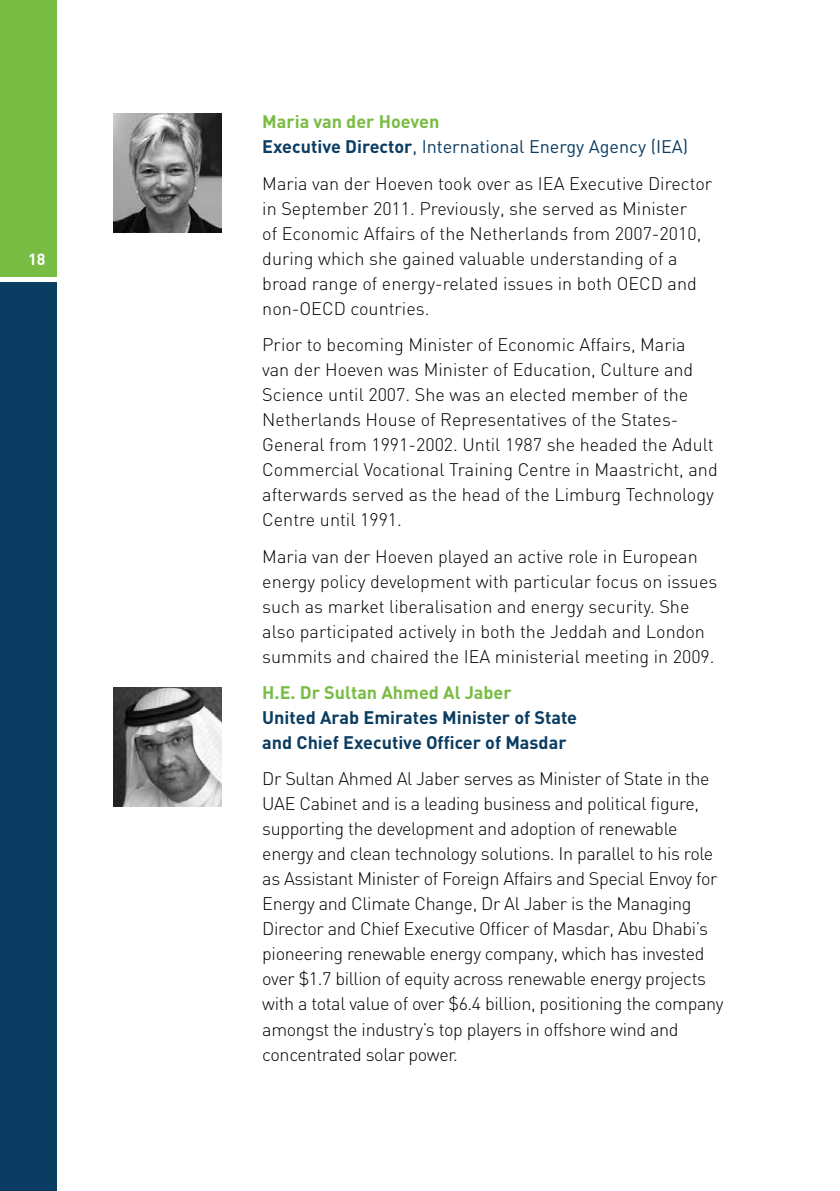
<style>
.page{position:relative;width:840px;height:1191px;background:#fff}
.page>*{position:absolute;margin:0;border:0;box-sizing:border-box;transform-origin:0 0}
.t1{font:300 18px/25px "DIN";color:#000}
.t2{font:300 18px/25px "DIN";letter-spacing:-.02em;color:#000}
.t3{font:18px/25px "DIN";color:#0b3c61}
.t4{font:700 18px/25px "DIN";color:#0b3c61}
.t5{font:700 18px "DIN";color:#79bc43}
.t6{font:700 16px "DIN";color:#fff}
.s1{font-weight:700;color:#79bc43}
.s2{font-weight:700}
</style>
<div class="page">
<div style="left:0;top:0;width:57px;height:277px;background:#79bc43"></div>
<div style="left:0;top:282px;width:57px;height:909px;background:#0b3c61"></div>
<img style="left:113px;top:113px;width:108px;height:119px">
<img style="left:113px;top:687px;width:108px;height:120px">
<p class="t6" style="left:28px;top:249px;width:19px">18</p>
<p class="t3" style="left:262px;top:109px;width:427px"><span class="s1">Maria van der Hoeven<br></span><span class="s2">Executive Director</span>, International Energy Agency (IEA)</p>
<p class="t1" style="left:262px;top:171px;width:451px">Maria van der Hoeven took over as IEA Executive Director in September 2011. Previously, she served as Minister<br>of Economic Affairs of the Netherlands from 2007-2010, during which she gained valuable understanding of a broad range of energy-related issues in both OECD and non-OECD countries.</p>
<p class="t1" style="left:262px;top:332px;width:457px">Prior to becoming Minister of Economic Affairs, Maria<br>van der Hoeven was Minister of Education, Culture and Science until 2007. She was an elected member of the Netherlands House of Representatives of the States-General from 1991-2002. Until 1987 she headed the Adult Commercial Vocational Training Centre in Maastricht, and afterwards served as the head of the Limburg Technology Centre until 1991.</p>
<p class="t1" style="left:262px;top:543px;width:456px">Maria van der Hoeven played an active role in European energy policy development with particular focus on issues such as market liberalisation and energy security. She also participated actively in both the Jeddah and London summits and chaired the IEA ministerial meeting in 2009.</p>
<p class="t5" style="left:262px;top:680px;width:251px">H.E. Dr Sultan Ahmed Al Jaber</p>
<p class="t4" style="left:262px;top:704px;width:316px">United Arab Emirates Minister of State and Chief Executive Officer of Masdar</p>
<p class="t2" style="left:262px;top:766px;width:462px">Dr Sultan Ahmed Al Jaber serves as Minister of State in the UAE Cabinet and is a leading business and political figure, supporting the development and adoption of renewable energy and clean technology solutions. In parallel to his role as Assistant Minister of Foreign Affairs and Special Envoy for Energy and Climate Change, Dr Al Jaber is the Managing Director and Chief Executive Officer of Masdar, Abu Dhabi’s pioneering renewable energy company, which has invested over $1.7 billion of equity across renewable energy projects with a total value of over $6.4 billion, positioning the company amongst the industry’s top players in offshore wind and concentrated solar power.</p>
</div>
